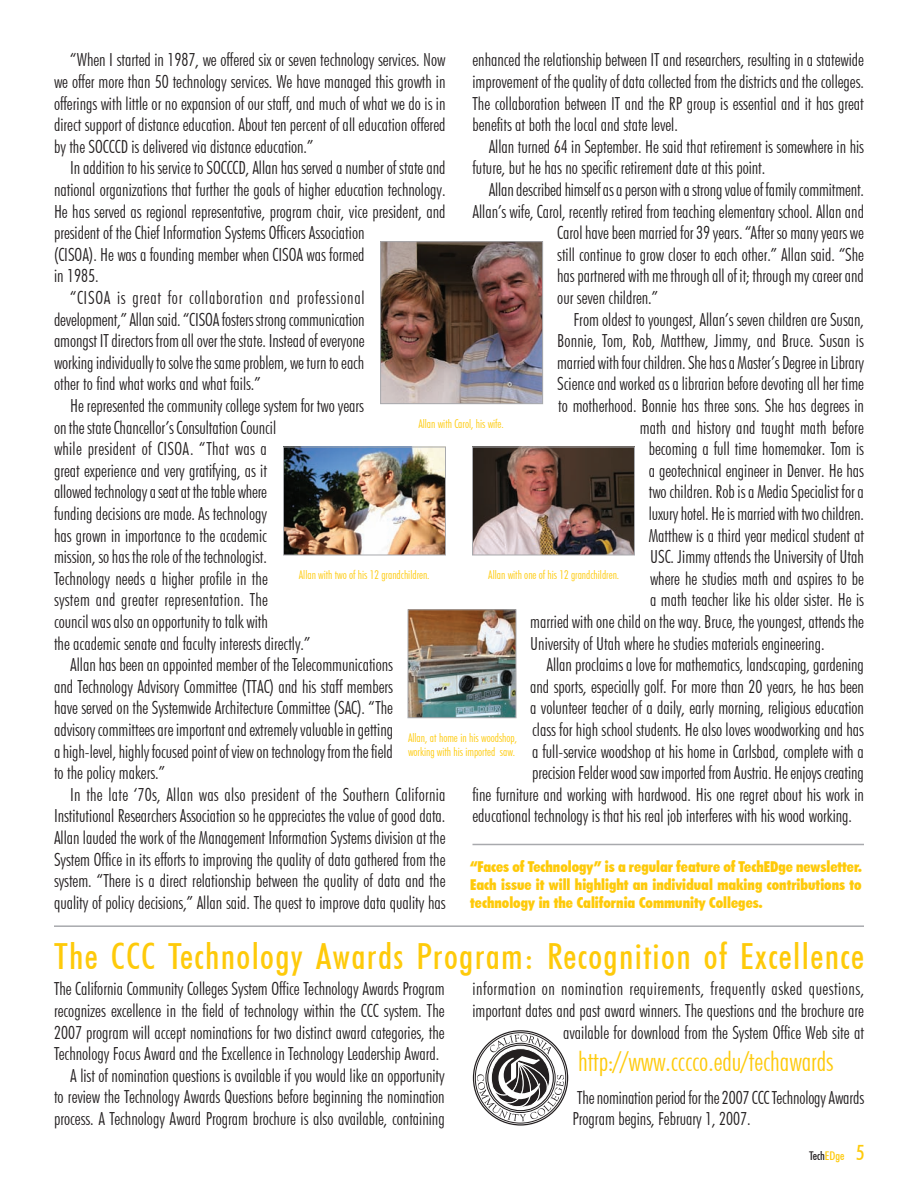
<style>
.page{position:relative;width:918px;height:1188px;background:#fff}
.page>*{position:absolute;margin:0;border:0;box-sizing:border-box;transform-origin:0 0}
.Headline{font:500 condensed 36px "Futura BT";letter-spacing:.04em;color:#feca0a}
.Faces{font:300 condensed 27px "Futura BT";color:#feca0a}
.Faces-2{font:300 condensed 18px/21.6px "Futura BT";color:#231f20;text-align:justify}
.Faces_first_paragrap{font:300 condensed 18px/21.6px "Futura BT";color:#231f20;text-align:justify}
.Body_text{font:900 condensed 15px/18px "Futura BT";color:#feca0a;text-align:justify}
.t1{font:300 condensed 12px/14.4px "Futura BT";color:#feca0a}
.Body_text-2{font:500 condensed 12px "Futura BT";color:#231f20}
.s1{color:#feca0a}
.s2{font-size:21px;color:#feca0a}
</style>
<div class="page">
<hr style="left:54px;top:925px;width:810px;height:2px;background:#a8a9ad">
<img style="left:382px;top:243px;width:159px;height:159px">
<div style="left:380px;top:241px;width:163px;height:163px;border:1px solid #a8a9ad"></div>
<img style="left:285px;top:449px;width:159px;height:104px">
<div style="left:283px;top:447px;width:163px;height:108px;border:1px solid #a8a9ad"></div>
<img style="left:474px;top:449px;width:159px;height:104px">
<div style="left:472px;top:447px;width:163px;height:108px;border:1px solid #a8a9ad"></div>
<img style="left:410px;top:611px;width:104px;height:105px">
<div style="left:408px;top:609px;width:108px;height:109px;border:1px solid #a8a9ad"></div>
<svg style="left:477px;top:1035px;width:87px;height:86px"></svg>
<hr style="left:472px;top:844px;width:392px;height:1px;background:#a8a9ad">
<p class="Faces-2" style="left:54px;top:49px;width:393px;text-indent:16px">“When I started in 1987, we offered six or seven technology services. Now we offer more than 50 technology services. We have managed this growth in offerings with little or no expansion of our staff, and much of what we do is in direct support of distance education. About ten percent of all education offered by the SOCCCD is delivered via distance education.”</p>
<p class="Faces-2" style="left:54px;top:157px;width:393px;text-align:left;text-indent:16px">In addition to his service to SOCCCD, Allan has served a number of state and national organizations that further the goals of higher education technology.<br>He has served as regional representative, program chair, vice president, and president of the Chief Information Systems Officers Association<br>(CISOA). He was a founding member when CISOA was formed<br>in 1985.</p>
<p class="Faces-2" style="left:54px;top:287px;width:312px;text-indent:16px">“CISOA is great for collaboration and professional development,” Allan said. “CISOA fosters strong communication amongst IT directors from all over the state. Instead of everyone working individually to solve the same problem, we turn to each other to find what works and what fails.”</p>
<p class="Faces-2" style="left:54px;top:395px;width:312px;text-align:left;text-indent:16px">He represented the community college system for two years on the state Chancellor’s Consultation Council<br>while president of CISOA. “That was a<br>great experience and very gratifying, as it<br>allowed technology a seat at the table where<br>funding decisions are made. As technology<br>has grown in importance to the academic<br>mission, so has the role of the technologist.<br>Technology needs a higher profile in the<br>system and greater representation. The<br>council was also an opportunity to talk with<br>the academic senate and faculty interests directly.”</p>
<p class="Faces-2" style="left:54px;top:654px;width:341px;text-indent:16px">Allan has been an appointed member of the Telecommunications and Technology Advisory Committee (TTAC) and his staff members have served on the Systemwide Architecture Committee (SAC). “The advisory committees are important and extremely valuable in getting a high-level, highly focused point of view on technology from the field to the policy makers.”</p>
<p class="Faces-2" style="left:54px;top:783px;width:393px;text-indent:16px">In the late ‘70s, Allan was also president of the Southern California Institutional Researchers Association so he appreciates the value of good data.<br>Allan lauded the work of the Management Information Systems division at the System Office in its efforts to improving the quality of data gathered from the system. “There is a direct relationship between the quality of data and the quality of policy decisions,” Allan said. The quest to improve data quality has</p>
<p class="Faces-2" style="left:472px;top:49px;width:393px">enhanced the relationship between IT and researchers, resulting in a statewide improvement of the quality of data collected from the districts and the colleges.<br>The collaboration between IT and the RP group is essential and it has great benefits at both the local and state level.</p>
<p class="Faces-2" style="left:472px;top:135px;width:393px;text-indent:16px">Allan turned 64 in September. He said that retirement is somewhere in his future, but he has no specific retirement date at this point.</p>
<p class="Faces-2" style="left:489px;top:179px;width:377px">Allan described himself as a person with a strong value of family commitment.</p>
<p class="Faces-2" style="left:472px;top:200px;width:393px">Allan’s wife, Carol, recently retired from teaching elementary school. Allan and</p>
<p class="Faces-2" style="left:557px;top:222px;width:308px">Carol have been married for 39 years. “After so many years we</p>
<p class="Faces-2" style="left:557px;top:243px;width:308px">still continue to grow closer to each other.” Allan said. “She</p>
<p class="Faces-2" style="left:557px;top:265px;width:308px">has partnered with me through all of it; through my career and</p>
<p class="Faces-2" style="left:557px;top:287px;width:102px">our seven children.”</p>
<p class="Faces-2" style="left:573px;top:308px;width:292px">From oldest to youngest, Allan’s seven children are Susan,</p>
<p class="Faces-2" style="left:557px;top:330px;width:308px">Bonnie, Tom, Rob, Matthew, Jimmy, and Bruce. Susan is</p>
<p class="Faces-2" style="left:557px;top:351px;width:308px">married with four children. She has a Master’s Degree in Library</p>
<p class="Faces-2" style="left:557px;top:373px;width:308px">Science and worked as a librarian before devoting all her time</p>
<p class="Faces-2" style="left:558px;top:395px;width:307px">to motherhood. Bonnie has three sons. She has degrees in</p>
<p class="Faces-2" style="left:640px;top:416px;width:226px">math and history and taught math before</p>
<p class="Faces-2" style="left:649px;top:438px;width:217px">becoming a full time homemaker. Tom is</p>
<p class="Faces-2" style="left:649px;top:459px;width:217px">a geotechnical engineer in Denver. He has</p>
<p class="Faces-2" style="left:649px;top:481px;width:217px">two children. Rob is a Media Specialist for a</p>
<p class="Faces-2" style="left:649px;top:503px;width:217px">luxury hotel. He is married with two children.</p>
<p class="Faces-2" style="left:649px;top:524px;width:217px">Matthew is a third year medical student at</p>
<p class="Faces-2" style="left:650px;top:546px;width:215px">USC. Jimmy attends the University of Utah</p>
<p class="Faces-2" style="left:650px;top:567px;width:215px">where he studies math and aspires to be</p>
<p class="Faces-2" style="left:650px;top:589px;width:215px">a math teacher like his older sister. He is</p>
<p class="Faces-2" style="left:530px;top:611px;width:335px">married with one child on the way. Bruce, the youngest, attends the</p>
<p class="Faces-2" style="left:530px;top:632px;width:296px">University of Utah where he studies materials engineering.</p>
<p class="Faces-2" style="left:546px;top:654px;width:319px">Allan proclaims a love for mathematics, landscaping, gardening</p>
<p class="Faces-2" style="left:530px;top:675px;width:335px">and sports, especially golf. For more than 20 years, he has been</p>
<p class="Faces-2" style="left:530px;top:697px;width:335px">a volunteer teacher of a daily, early morning, religious education</p>
<p class="Faces-2" style="left:532px;top:719px;width:333px">class for high school students. He also loves woodworking and has</p>
<p class="Faces-2" style="left:532px;top:740px;width:333px">a full-service woodshop at his home in Carlsbad, complete with a</p>
<p class="Faces-2" style="left:532px;top:762px;width:333px">precision Felder wood saw imported from Austria. He enjoys creating</p>
<p class="Faces-2" style="left:472px;top:783px;width:393px">fine furniture and working with hardwood. His one regret about his work in</p>
<p class="Faces-2" style="left:472px;top:805px;width:381px">educational technology is that his real job interferes with his wood working.</p>
<p class="t1" style="left:418px;top:416px;width:87px">Allan with Carol, his wife.</p>
<p class="t1" style="left:299px;top:568px;width:132px">Allan with two of his 12 grandchildren.</p>
<p class="t1" style="left:488px;top:568px;width:132px">Allan with one of his 12 grandchildren.</p>
<p class="t1" style="left:408px;top:730px;width:111px">Allan, at home in his woodshop, working with his imported saw.</p>
<p class="Body_text" style="left:470px;top:857px;width:393px">“Faces of Technology” is a regular feature of TechEDge newsletter.<br>Each issue it will highlight an individual making contributions to technology in the California Community Colleges.</p>
<p class="Headline" style="left:54px;top:934px;width:812px">The CCC Technology Awards Program: Recognition of Excellence</p>
<p class="Faces_first_paragrap" style="left:54px;top:978px;width:392px">The California Community Colleges System Office Technology Awards Program recognizes excellence in the field of technology within the CCC system. The 2007 program will accept nominations for two distinct award categories, the Technology Focus Award and the Excellence in Technology Leadership Award.</p>
<p class="Faces-2" style="left:54px;top:1064px;width:392px;text-indent:16px">A list of nomination questions is available if you would like an opportunity to review the Technology Awards Questions before beginning the nomination process. A Technology Award Program brochure is also available, containing</p>
<p class="Faces-2" style="left:472px;top:978px;width:393px;text-align:right">information on nomination requirements, frequently asked questions, important dates and past award winners. The questions and the brochure are available for download from the System Office Web site at</p>
<p class="Faces" style="left:578px;top:1045px;width:257px">http://www.cccco.edu/techawards</p>
<p class="Faces_first_paragrap" style="left:573px;top:1086px;width:293px">The nomination period for the 2007 CCC Technology Awards<br>Program begins, February 1, 2007.</p>
<p class="Body_text-2" style="left:809px;top:1148px;width:57px">Tech<span class="s1">EDge</span> <span class="s2">5</span></p>
</div>
